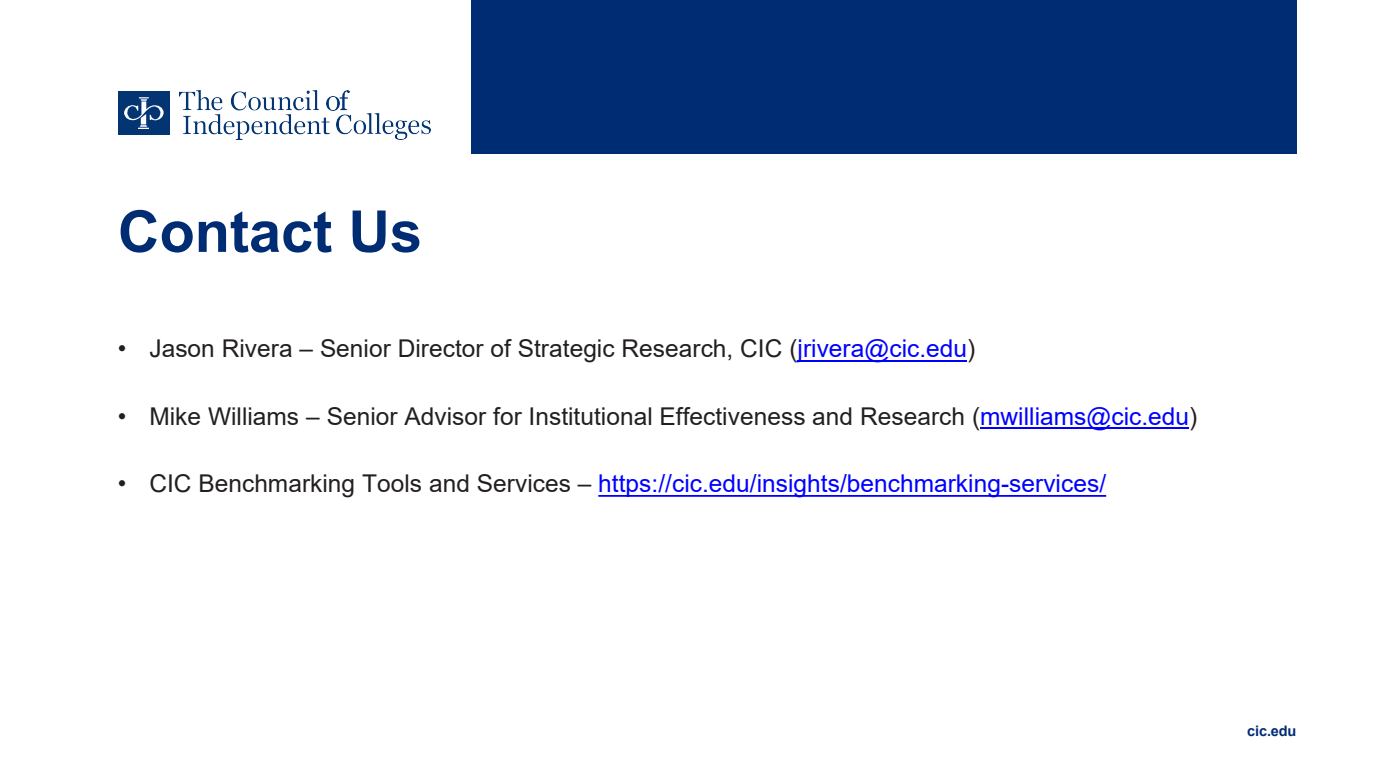
<style>
.page{position:relative;width:1386px;height:780px;background:#fff}
.page>*{position:absolute;margin:0;border:0;box-sizing:border-box;transform-origin:0 0}
.t1{font:700 57.75px "Arial";color:#002c74}
.t2{font:24.5px "Arial";color:#231f20}
.t3{font:24.5px "Arial";color:#00f}
.t4{font:700 14.53px "Arial";letter-spacing:-.005em;color:#002c74}
.s1{color:#00f}
.s2{color:#231f20}
</style>
<div class="page">
<div style="left:118px;top:91px;width:51px;height:43px;background:#033573"></div>
<img style="left:139px;top:120px;width:10px;height:8px">
<svg style="left:124px;top:97px;width:40px;height:23px"></svg>
<img style="left:180px;top:90px;width:149px;height:50px">
<svg style="left:326px;top:90px;width:24px;height:20px"></svg>
<img style="left:337px;top:114px;width:93px;height:26px">
<div style="left:471px;top:0;width:825px;height:154px;background:#002c74"></div>
<hr style="left:797px;top:359px;width:170px;height:2px;background:#00f">
<hr style="left:980px;top:427px;width:208px;height:2px;background:#00f">
<svg style="left:598px;top:495px;width:508px;height:1px"></svg>
<p class="t1" style="left:118px;top:191px;width:306px">Contact Us</p>
<p class="t2" style="left:118px;top:331px;width:858px">• Jason Rivera – Senior Director of Strategic Research, CIC (<span class="s1">jrivera@cic.edu</span>)</p>
<p class="t2" style="left:118px;top:399px;width:1080px">• Mike Williams – Senior Advisor for Institutional Effectiveness and Research (<span class="s1">mwilliams@cic.edu</span>)</p>
<p class="t3" style="left:118px;top:466px;width:989px"><span class="s2">• CIC Benchmarking Tools and Services –</span> https://cic.edu/insights/benchmarking-services/</p>
<p class="t4" style="left:1246px;top:720px;width:51px">cic.edu</p>
</div>
